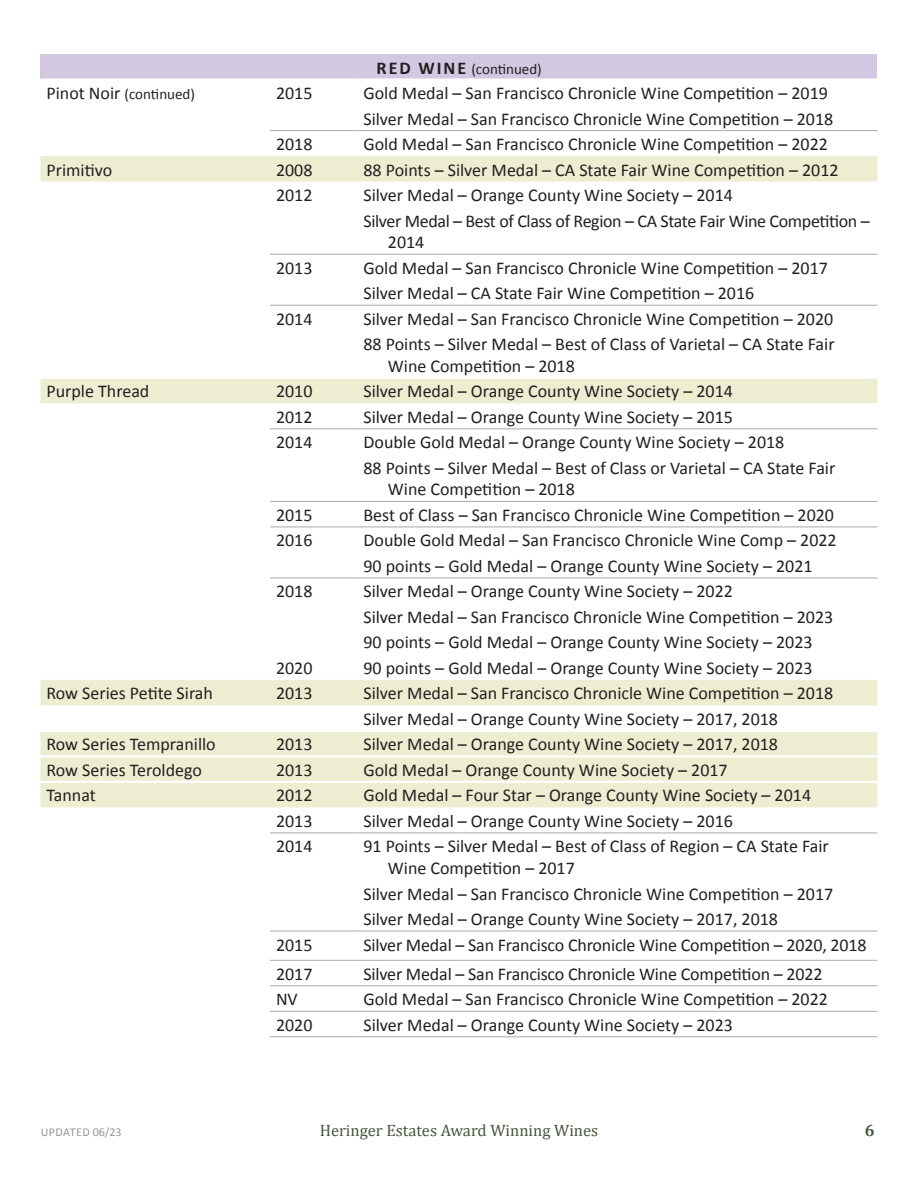
<style>
.page{position:relative;width:918px;height:1188px;background:#fff}
.page>*{position:absolute;margin:0;border:0;box-sizing:border-box;transform-origin:0 0}
.t1{font:18px/21.6px "Calibri";color:#231f20}
.t2{font:18px/21.6px "Calibri";letter-spacing:-.02em;color:#231f20}
.t3{font:16.5px "Cambria";color:#47563b}
.t4{font:700 16.5px "Cambria";color:#47563b}
.t5{font:15px "Calibri";color:#231f20}
.t6{font:12px "Calibri";letter-spacing:.03em;color:#939598}
.s1{font-weight:700;font-size:18px}
.s2{font-size:18px}
</style>
<div class="page">
<div style="left:40px;top:54px;width:838px;height:26px;background:#d3c8e2"></div>
<svg style="left:40px;top:156px;width:838px;height:651px"></svg>
<hr style="left:270px;top:931px;width:87px;height:1px;background:#a8a9ad">
<hr style="left:357px;top:931px;width:521px;height:1px;background:#a8a9ad">
<hr style="left:270px;top:305px;width:87px;height:1px;background:#a8a9ad">
<hr style="left:357px;top:305px;width:521px;height:1px;background:#a8a9ad">
<hr style="left:270px;top:254px;width:87px;height:1px;background:#a8a9ad">
<hr style="left:357px;top:254px;width:521px;height:1px;background:#a8a9ad">
<hr style="left:270px;top:501px;width:87px;height:1px;background:#a8a9ad">
<hr style="left:357px;top:501px;width:521px;height:1px;background:#a8a9ad">
<hr style="left:270px;top:429px;width:87px;height:1px;background:#a8a9ad">
<hr style="left:357px;top:429px;width:521px;height:1px;background:#a8a9ad">
<hr style="left:270px;top:833px;width:87px;height:1px;background:#a8a9ad">
<hr style="left:357px;top:833px;width:521px;height:1px;background:#a8a9ad">
<hr style="left:40px;top:755px;width:230px;height:3px;background:#fff">
<hr style="left:270px;top:755px;width:87px;height:3px;background:#fff">
<hr style="left:357px;top:755px;width:521px;height:3px;background:#fff">
<hr style="left:40px;top:781px;width:230px;height:2px;background:#fff">
<hr style="left:270px;top:781px;width:87px;height:2px;background:#fff">
<hr style="left:357px;top:781px;width:521px;height:2px;background:#fff">
<hr style="left:40px;top:78px;width:230px;height:3px;background:#fff">
<hr style="left:270px;top:78px;width:87px;height:3px;background:#fff">
<hr style="left:357px;top:78px;width:521px;height:3px;background:#fff">
<hr style="left:40px;top:377px;width:230px;height:2px;background:#fff">
<hr style="left:270px;top:377px;width:87px;height:2px;background:#fff">
<hr style="left:357px;top:377px;width:521px;height:2px;background:#fff">
<hr style="left:40px;top:730px;width:230px;height:2px;background:#fff">
<hr style="left:270px;top:730px;width:87px;height:2px;background:#fff">
<hr style="left:357px;top:730px;width:521px;height:2px;background:#fff">
<hr style="left:270px;top:527px;width:87px;height:1px;background:#a8a9ad">
<hr style="left:357px;top:527px;width:521px;height:1px;background:#a8a9ad">
<hr style="left:270px;top:960px;width:87px;height:1px;background:#a8a9ad">
<hr style="left:357px;top:960px;width:521px;height:1px;background:#a8a9ad">
<hr style="left:270px;top:578px;width:87px;height:1px;background:#a8a9ad">
<hr style="left:357px;top:578px;width:521px;height:1px;background:#a8a9ad">
<hr style="left:270px;top:130px;width:87px;height:1px;background:#a8a9ad">
<hr style="left:357px;top:130px;width:521px;height:1px;background:#a8a9ad">
<hr style="left:270px;top:985px;width:87px;height:1px;background:#a8a9ad">
<hr style="left:357px;top:985px;width:521px;height:1px;background:#a8a9ad">
<hr style="left:270px;top:1036px;width:87px;height:1px;background:#a8a9ad">
<hr style="left:357px;top:1036px;width:521px;height:1px;background:#a8a9ad">
<hr style="left:270px;top:1011px;width:87px;height:1px;background:#a8a9ad">
<hr style="left:357px;top:1011px;width:521px;height:1px;background:#a8a9ad">
<p class="t5" style="left:377px;top:58px;width:167px"><span class="s1">RED WINE</span> (continued)</p>
<p class="t5" style="left:46px;top:84px;width:150px"><span class="s2">Pinot Noir</span> (continued)</p>
<p class="t1" style="left:276px;top:82px;width:38px">2015</p>
<p class="t1" style="left:363px;top:82px;width:466px">Gold Medal – San Francisco Chronicle Wine Competition – 2019</p>
<p class="t1" style="left:363px;top:107px;width:471px">Silver Medal – San Francisco Chronicle Wine Competition – 2018</p>
<p class="t1" style="left:276px;top:133px;width:38px">2018</p>
<p class="t1" style="left:363px;top:133px;width:466px">Gold Medal – San Francisco Chronicle Wine Competition – 2022</p>
<p class="t1" style="left:46px;top:158px;width:67px">Primitivo</p>
<p class="t1" style="left:276px;top:158px;width:38px">2008</p>
<p class="t1" style="left:363px;top:158px;width:477px">88 Points – Silver Medal – CA State Fair Wine Competition – 2012</p>
<p class="t1" style="left:276px;top:184px;width:38px">2012</p>
<p class="t1" style="left:363px;top:184px;width:371px">Silver Medal – Orange County Wine Society – 2014</p>
<p class="t2" style="left:388px;top:209px;width:483px;text-indent:-24px">Silver Medal – Best of Class of Region – CA State Fair Wine Competition –<br>2014</p>
<p class="t1" style="left:276px;top:256px;width:38px">2013</p>
<p class="t1" style="left:363px;top:256px;width:466px">Gold Medal – San Francisco Chronicle Wine Competition – 2017</p>
<p class="t1" style="left:363px;top:282px;width:392px">Silver Medal – CA State Fair Wine Competition – 2016</p>
<p class="t1" style="left:276px;top:307px;width:38px">2014</p>
<p class="t1" style="left:363px;top:307px;width:471px">Silver Medal – San Francisco Chronicle Wine Competition – 2020</p>
<p class="t1" style="left:388px;top:333px;width:448px;text-indent:-24px">88 Points – Silver Medal – Best of Class of Varietal – CA State Fair<br>Wine Competition – 2018</p>
<p class="t1" style="left:46px;top:380px;width:104px">Purple Thread</p>
<p class="t1" style="left:276px;top:380px;width:38px">2010</p>
<p class="t1" style="left:363px;top:380px;width:371px">Silver Medal – Orange County Wine Society – 2014</p>
<p class="t1" style="left:276px;top:406px;width:38px">2012</p>
<p class="t1" style="left:363px;top:406px;width:371px">Silver Medal – Orange County Wine Society – 2015</p>
<p class="t1" style="left:276px;top:431px;width:38px">2014</p>
<p class="t1" style="left:363px;top:431px;width:422px">Double Gold Medal – Orange County Wine Society – 2018</p>
<p class="t1" style="left:388px;top:457px;width:449px;text-indent:-24px">88 Points – Silver Medal – Best of Class or Varietal – CA State Fair<br>Wine Competition – 2018</p>
<p class="t1" style="left:276px;top:504px;width:38px">2015</p>
<p class="t1" style="left:363px;top:504px;width:472px">Best of Class – San Francisco Chronicle Wine Competition – 2020</p>
<p class="t1" style="left:276px;top:529px;width:38px">2016</p>
<p class="t1" style="left:363px;top:529px;width:475px">Double Gold Medal – San Francisco Chronicle Wine Comp – 2022</p>
<p class="t1" style="left:363px;top:555px;width:451px">90 points – Gold Medal – Orange County Wine Society – 2021</p>
<p class="t1" style="left:276px;top:580px;width:38px">2018</p>
<p class="t1" style="left:363px;top:580px;width:371px">Silver Medal – Orange County Wine Society – 2022</p>
<p class="t1" style="left:363px;top:606px;width:471px">Silver Medal – San Francisco Chronicle Wine Competition – 2023</p>
<p class="t1" style="left:363px;top:631px;width:451px">90 points – Gold Medal – Orange County Wine Society – 2023</p>
<p class="t1" style="left:276px;top:657px;width:38px">2020</p>
<p class="t1" style="left:363px;top:657px;width:451px">90 points – Gold Medal – Orange County Wine Society – 2023</p>
<p class="t1" style="left:46px;top:682px;width:168px">Row Series Petite Sirah</p>
<p class="t1" style="left:276px;top:682px;width:38px">2013</p>
<p class="t1" style="left:363px;top:682px;width:471px">Silver Medal – San Francisco Chronicle Wine Competition – 2018</p>
<p class="t1" style="left:363px;top:708px;width:416px">Silver Medal – Orange County Wine Society – 2017, 2018</p>
<p class="t1" style="left:46px;top:733px;width:171px">Row Series Tempranillo</p>
<p class="t1" style="left:276px;top:733px;width:38px">2013</p>
<p class="t1" style="left:363px;top:733px;width:416px">Silver Medal – Orange County Wine Society – 2017, 2018</p>
<p class="t1" style="left:46px;top:759px;width:157px">Row Series Teroldego</p>
<p class="t1" style="left:276px;top:759px;width:38px">2013</p>
<p class="t1" style="left:363px;top:759px;width:366px">Gold Medal – Orange County Wine Society – 2017</p>
<p class="t1" style="left:46px;top:784px;width:51px">Tannat</p>
<p class="t1" style="left:276px;top:784px;width:38px">2012</p>
<p class="t1" style="left:363px;top:784px;width:449px">Gold Medal – Four Star – Orange County Wine Society – 2014</p>
<p class="t1" style="left:276px;top:810px;width:38px">2013</p>
<p class="t1" style="left:363px;top:810px;width:371px">Silver Medal – Orange County Wine Society – 2016</p>
<p class="t1" style="left:276px;top:835px;width:38px">2014</p>
<p class="t1" style="left:388px;top:835px;width:443px;text-indent:-24px">91 Points – Silver Medal – Best of Class of Region – CA State Fair<br>Wine Competition – 2017</p>
<p class="t1" style="left:363px;top:882px;width:471px">Silver Medal – San Francisco Chronicle Wine Competition – 2017</p>
<p class="t1" style="left:363px;top:908px;width:416px">Silver Medal – Orange County Wine Society – 2017, 2018</p>
<p class="t1" style="left:276px;top:933px;width:38px">2015</p>
<p class="t1" style="left:363px;top:933px;width:505px">Silver Medal – San Francisco Chronicle Wine Competition – 2020, 2018</p>
<p class="t1" style="left:276px;top:963px;width:38px">2017</p>
<p class="t1" style="left:363px;top:963px;width:461px">Silver Medal – San Francisco Chronicle Wine Competition – 2022</p>
<p class="t1" style="left:276px;top:988px;width:23px">NV</p>
<p class="t1" style="left:363px;top:988px;width:466px">Gold Medal – San Francisco Chronicle Wine Competition – 2022</p>
<p class="t1" style="left:276px;top:1014px;width:38px">2020</p>
<p class="t1" style="left:363px;top:1014px;width:371px">Silver Medal – Orange County Wine Society – 2023</p>
<p class="t6" style="left:41px;top:1124px;width:82px">UPDATED 06/23</p>
<p class="t3" style="left:320px;top:1121px;width:280px">Heringer Estates Award Winning Wines</p>
<p class="t4" style="left:865px;top:1120px;width:11px">6</p>
</div>
